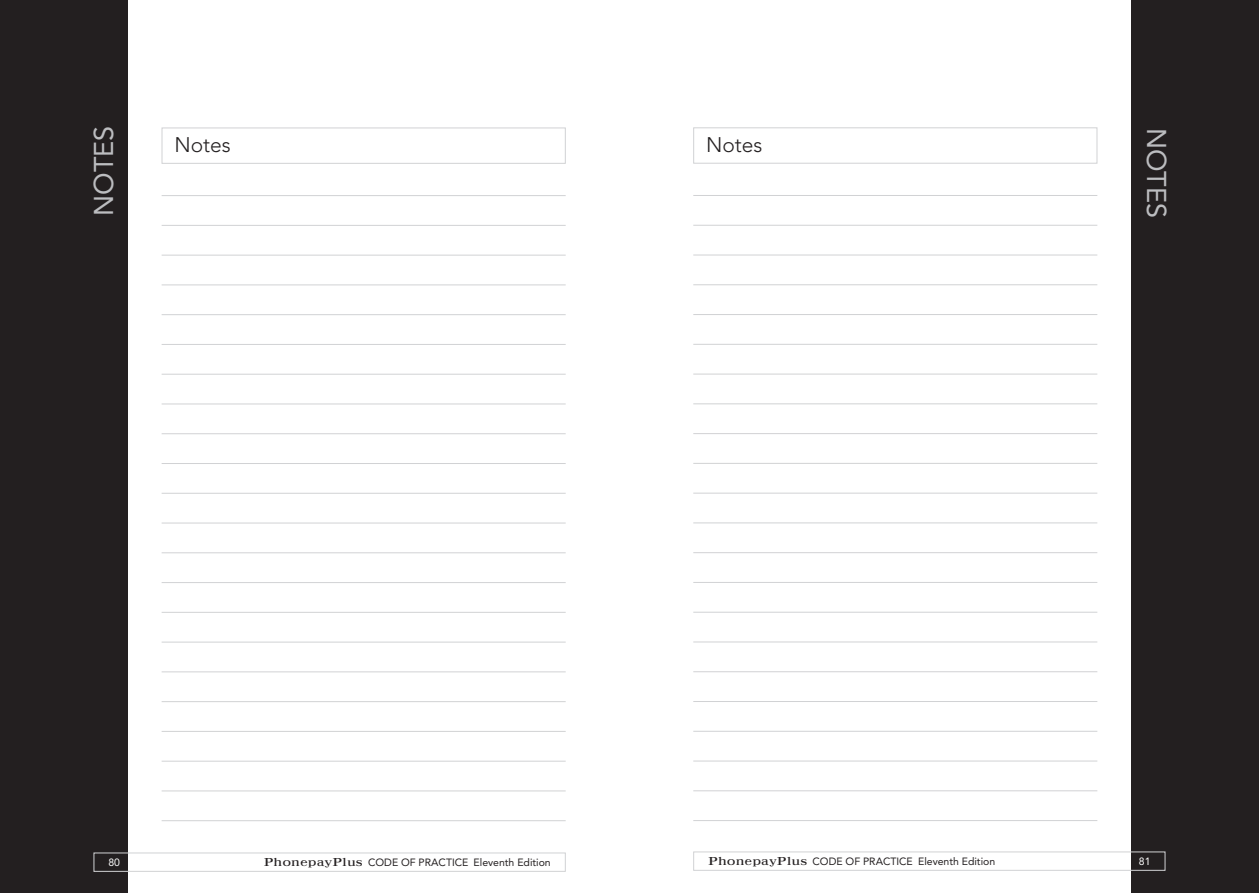
<style>
.page{position:relative;width:1259px;height:893px;background:#fff}
.page>*{position:absolute;margin:0;border:0;box-sizing:border-box;transform-origin:0 0}
.t1{font:27px "Avenir";color:#bcbdc0}
.t2{font:300 21px "Avenir";color:#231f20}
.t3{font:10.5px "Avenir";color:#231f20}
.t4{font:10.5px "Avenir";color:#fff}
.s1{font-family:"Maximus"}
</style>
<div class="page">
<div style="left:1131px;top:0;width:128px;height:893px;background:#231f20"></div>
<div style="left:0;top:0;width:128px;height:893px;background:#231f20"></div>
<div style="left:94px;top:853px;width:472px;height:19px;border:1px solid #d1d2d4"></div>
<div style="left:162px;top:128px;width:404px;height:36px;border:1px solid #d1d2d4"></div>
<hr style="left:162px;top:820px;width:404px;height:1px;background:#d1d2d4">
<hr style="left:162px;top:790px;width:404px;height:1px;background:#d1d2d4">
<hr style="left:162px;top:761px;width:404px;height:1px;background:#d1d2d4">
<hr style="left:162px;top:731px;width:404px;height:1px;background:#d1d2d4">
<hr style="left:162px;top:701px;width:404px;height:1px;background:#d1d2d4">
<hr style="left:162px;top:671px;width:404px;height:1px;background:#d1d2d4">
<hr style="left:162px;top:642px;width:404px;height:1px;background:#d1d2d4">
<hr style="left:162px;top:612px;width:404px;height:1px;background:#d1d2d4">
<hr style="left:162px;top:582px;width:404px;height:1px;background:#d1d2d4">
<hr style="left:162px;top:552px;width:404px;height:1px;background:#d1d2d4">
<hr style="left:162px;top:523px;width:404px;height:1px;background:#d1d2d4">
<hr style="left:162px;top:493px;width:404px;height:1px;background:#d1d2d4">
<hr style="left:162px;top:463px;width:404px;height:1px;background:#d1d2d4">
<hr style="left:162px;top:433px;width:404px;height:1px;background:#d1d2d4">
<hr style="left:162px;top:404px;width:404px;height:1px;background:#d1d2d4">
<hr style="left:162px;top:374px;width:404px;height:1px;background:#d1d2d4">
<hr style="left:162px;top:344px;width:404px;height:1px;background:#d1d2d4">
<hr style="left:162px;top:314px;width:404px;height:1px;background:#d1d2d4">
<hr style="left:162px;top:285px;width:404px;height:1px;background:#d1d2d4">
<hr style="left:162px;top:255px;width:404px;height:1px;background:#d1d2d4">
<hr style="left:162px;top:225px;width:404px;height:1px;background:#d1d2d4">
<hr style="left:162px;top:195px;width:404px;height:1px;background:#d1d2d4">
<div style="left:693px;top:127px;width:404px;height:37px;border:1px solid #d1d2d4"></div>
<hr style="left:693px;top:820px;width:404px;height:1px;background:#d1d2d4">
<hr style="left:693px;top:790px;width:404px;height:1px;background:#d1d2d4">
<hr style="left:693px;top:761px;width:404px;height:1px;background:#d1d2d4">
<hr style="left:693px;top:731px;width:404px;height:1px;background:#d1d2d4">
<hr style="left:693px;top:701px;width:404px;height:1px;background:#d1d2d4">
<hr style="left:693px;top:671px;width:404px;height:1px;background:#d1d2d4">
<hr style="left:693px;top:642px;width:404px;height:1px;background:#d1d2d4">
<hr style="left:693px;top:612px;width:404px;height:1px;background:#d1d2d4">
<hr style="left:693px;top:582px;width:404px;height:1px;background:#d1d2d4">
<hr style="left:693px;top:552px;width:404px;height:1px;background:#d1d2d4">
<hr style="left:693px;top:522px;width:404px;height:1px;background:#d1d2d4">
<hr style="left:693px;top:493px;width:404px;height:1px;background:#d1d2d4">
<hr style="left:693px;top:463px;width:404px;height:1px;background:#d1d2d4">
<hr style="left:693px;top:433px;width:404px;height:1px;background:#d1d2d4">
<hr style="left:693px;top:403px;width:404px;height:1px;background:#d1d2d4">
<hr style="left:693px;top:374px;width:404px;height:1px;background:#d1d2d4">
<hr style="left:693px;top:344px;width:404px;height:1px;background:#d1d2d4">
<hr style="left:693px;top:314px;width:404px;height:1px;background:#d1d2d4">
<hr style="left:693px;top:284px;width:404px;height:1px;background:#d1d2d4">
<hr style="left:693px;top:255px;width:404px;height:1px;background:#d1d2d4">
<hr style="left:693px;top:225px;width:404px;height:1px;background:#d1d2d4">
<hr style="left:693px;top:195px;width:404px;height:1px;background:#d1d2d4">
<div style="left:693px;top:851px;width:472px;height:20px;border:1px solid #d1d2d4"></div>
<h1 class="t1" style="left:93px;top:216px;width:91px;rotate:-90deg">NOTES</h1>
<h1 class="t1" style="left:1167px;top:128px;width:91px;rotate:90deg">NOTES</h1>
<h2 class="t2" style="left:174px;top:136px;width:58px">Notes</h2>
<h2 class="t2" style="left:706px;top:136px;width:58px">Notes</h2>
<p class="t4" style="left:108px;top:858px;width:13px">80</p>
<p class="t3" style="left:264px;top:858px;width:288px"><span class="s1">PhonepayPlus</span> CODE OF PRACTICE Eleventh Edition</p>
<p class="t3" style="left:708px;top:857px;width:288px"><span class="s1">PhonepayPlus</span> CODE OF PRACTICE Eleventh Edition</p>
<p class="t4" style="left:1139px;top:857px;width:13px">81</p>
</div>
